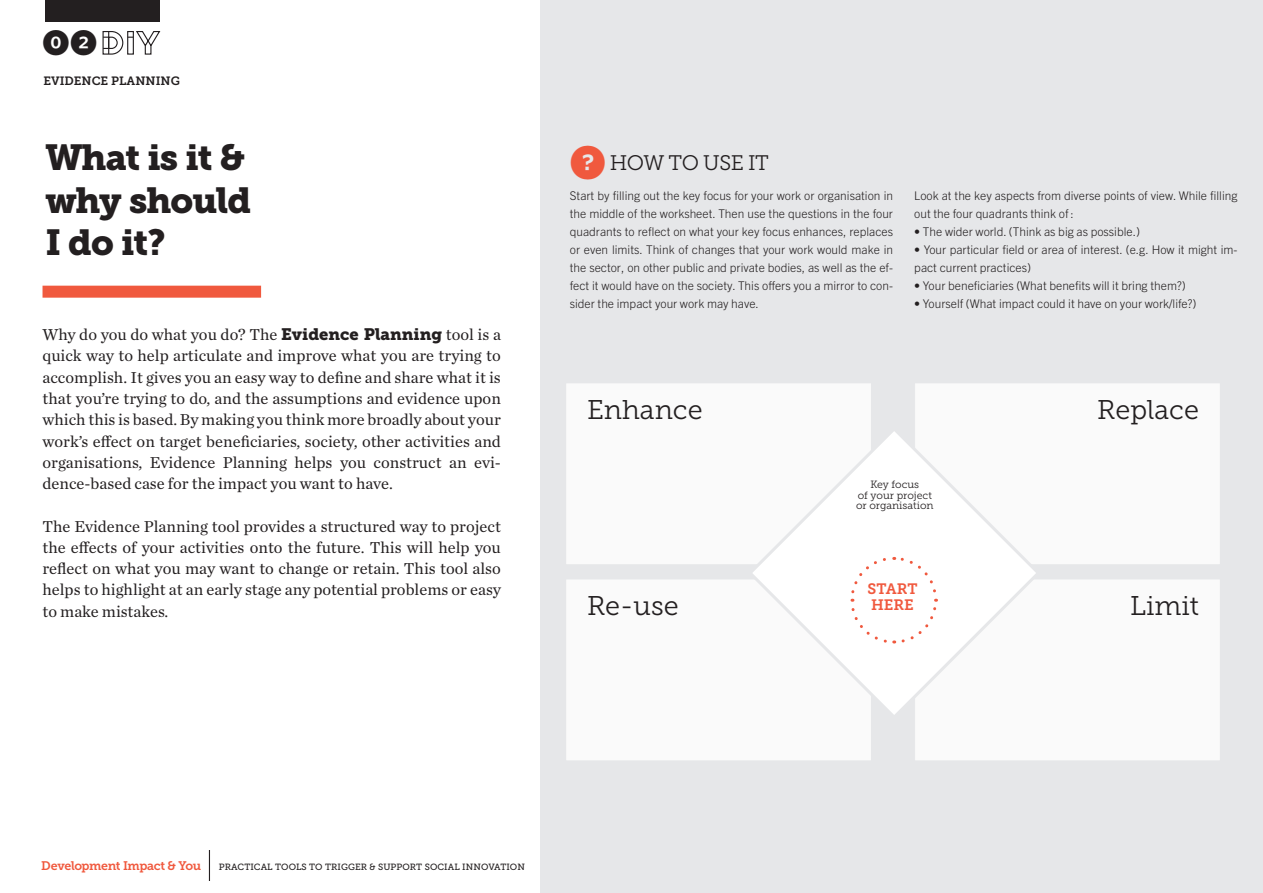
<style>
.page{position:relative;width:1263px;height:893px;background:#fff}
.page>*{position:absolute;margin:0;border:0;box-sizing:border-box;transform-origin:0 0}
.t1{font:36px/42.5px "Museo Slab 900";letter-spacing:-.025em;color:#231f20}
.t2{font:27px "Museo Slab 300";color:#231f20}
.t3{font:27px "Whitney Index Black Round Bd";color:#231f20}
.t4{font:21px "Museo Slab 300";letter-spacing:-.025em;color:#231f20}
.t5{font:16.5px/21.3px "Chronicle Text G1";color:#231f20;text-align:justify}
.t6{font:15px "Museo Slab 700";color:#f0593e}
.t7{font:12.3px "Museo Slab 700";letter-spacing:-.035em;color:#f0593e}
.t8{font:300 12px/18px "Trade Gothic Next LT Pro";color:#231f20}
.t9{font:12px "Museo Slab 700";color:#231f20}
.t10{font:10.5px "Museo Slab 300";color:#231f20}
.t11{font:9px "Museo Slab 500";letter-spacing:.01em;color:#231f20}
.s1{font-family:"Museo Slab 900"}
.s2{font-family:"Museo Slab 700";font-size:12.3px}
.s3{font-family:"Whitney Index Black Round Bd";font-size:36px;color:#f0593e}
</style>
<div class="page">
<hr style="left:209px;top:851px;width:1px;height:30px;background:#231f20">
<div style="left:540px;top:0;width:723px;height:893px;background:#e6e7e9"></div>
<div style="left:566px;top:383px;width:305px;height:182px;background:#fafafa"></div>
<div style="left:566px;top:383px;width:305px;height:182px;border:1px solid #e6e7e9"></div>
<div style="left:914px;top:383px;width:306px;height:182px;background:#fafafa"></div>
<div style="left:914px;top:383px;width:306px;height:182px;border:1px solid #e6e7e9"></div>
<div style="left:914px;top:579px;width:306px;height:182px;background:#fafafa"></div>
<div style="left:914px;top:579px;width:306px;height:182px;border:1px solid #e6e7e9"></div>
<div style="left:566px;top:579px;width:305px;height:182px;background:#fafafa"></div>
<div style="left:566px;top:579px;width:305px;height:182px;border:1px solid #e6e7e9"></div>
<svg style="left:746px;top:425px;width:296px;height:296px"></svg>
<div style="left:43px;top:286px;width:218px;height:12px;background:#f0593e"></div>
<svg style="left:102px;top:31px;width:59px;height:24px"></svg>
<div style="left:45px;top:0;width:115px;height:21px;background:#231f20"></div>
<div style="left:849px;top:555px;width:89px;height:90px;background:#fff"></div>
<p class="t3" style="left:43px;top:30px;width:56px">02</p>
<p class="t9" style="left:43px;top:74px;width:138px">EVIDENCE PLANNING</p>
<p class="t1" style="left:45px;top:137px;width:201px">What is it &amp;</p>
<p class="t1" style="left:45px;top:179px;width:208px">why should<br>I do it?</p>
<p class="t5" style="left:43px;top:323px;width:460px">Why do you do what you do? The <span class="s1">Evidence Planning</span> tool is a quick way to help articulate and improve what you are trying to accomplish. It gives you an easy way to define and share what it is that you’re trying to do, and the assumptions and evidence upon which this is based. By making you think more broadly about your work’s effect on target beneficiaries, society, other activities and organisations, Evidence Planning helps you construct an evi&shy;dence-based case for the impact you want to have.</p>
<p class="t5" style="left:43px;top:514px;width:460px">The Evidence Planning tool provides a structured way to project the effects of your activities onto the future. This will help you reflect on what you may want to change or retain. This tool also helps to highlight at an early stage any potential problems or easy to make mistakes.</p>
<p class="t11" style="left:3px;top:580px;width:376px">TRIGGER &amp; SUPPORT SOCIAL INNOVATION <span class="s2">Development Impact &amp; You</span></p>
<p class="t4" style="left:570px;top:151px;width:201px"><span class="s3">?</span> HOW TO USE IT</p>
<p class="t8" style="left:570px;top:186px;width:325px;text-align:justify">Start by filling out the key focus for your work or organisation in the middle of the worksheet. Then use the questions in the four quadrants to reflect on what your key focus enhances, replaces or even limits. Think of changes that your work would make in the sector, on other public and private bodies, as well as the ef&shy;fect it would have on the society. This offers you a mirror to con&shy;sider the impact your work may have.</p>
<p class="t8" style="left:914px;top:186px;width:325px">Look at the key aspects from diverse points of view. While filling out the four quadrants think of :</p>
<p class="t8" style="left:914px;top:222px;width:227px">• The wider world. (Think as big as possible.)</p>
<p class="t8" style="left:914px;top:240px;width:325px">• Your particular field or area of interest. (e.g. How it might im&shy;pact current practices)</p>
<p class="t8" style="left:914px;top:276px;width:273px">• Your beneficiaries (What benefits will it bring them?)</p>
<p class="t8" style="left:914px;top:294px;width:284px">• Yourself (What impact could it have on your work/life?)</p>
<p class="t2" style="left:587px;top:395px;width:117px">Enhance</p>
<p class="t2" style="left:1097px;top:395px;width:103px">Replace</p>
<p class="t10" style="left:870px;top:479px;width:50px">Key focus</p>
<p class="t10" style="left:858px;top:490px;width:76px">of your project</p>
<p class="t10" style="left:856px;top:500px;width:79px">or organisation</p>
<p class="t6" style="left:867px;top:580px;width:52px">START</p>
<p class="t6" style="left:871px;top:596px;width:44px">HERE</p>
<p class="t2" style="left:587px;top:591px;width:93px">Re-use</p>
<p class="t2" style="left:1130px;top:591px;width:70px">Limit</p>
<p class="t7" style="left:41px;top:859px;width:161px">Development Impact &amp; You</p>
<p class="t11" style="left:219px;top:861px;width:308px">PRACTICAL TOOLS TO TRIGGER &amp; SUPPORT SOCIAL INNOVATION</p>
</div>
